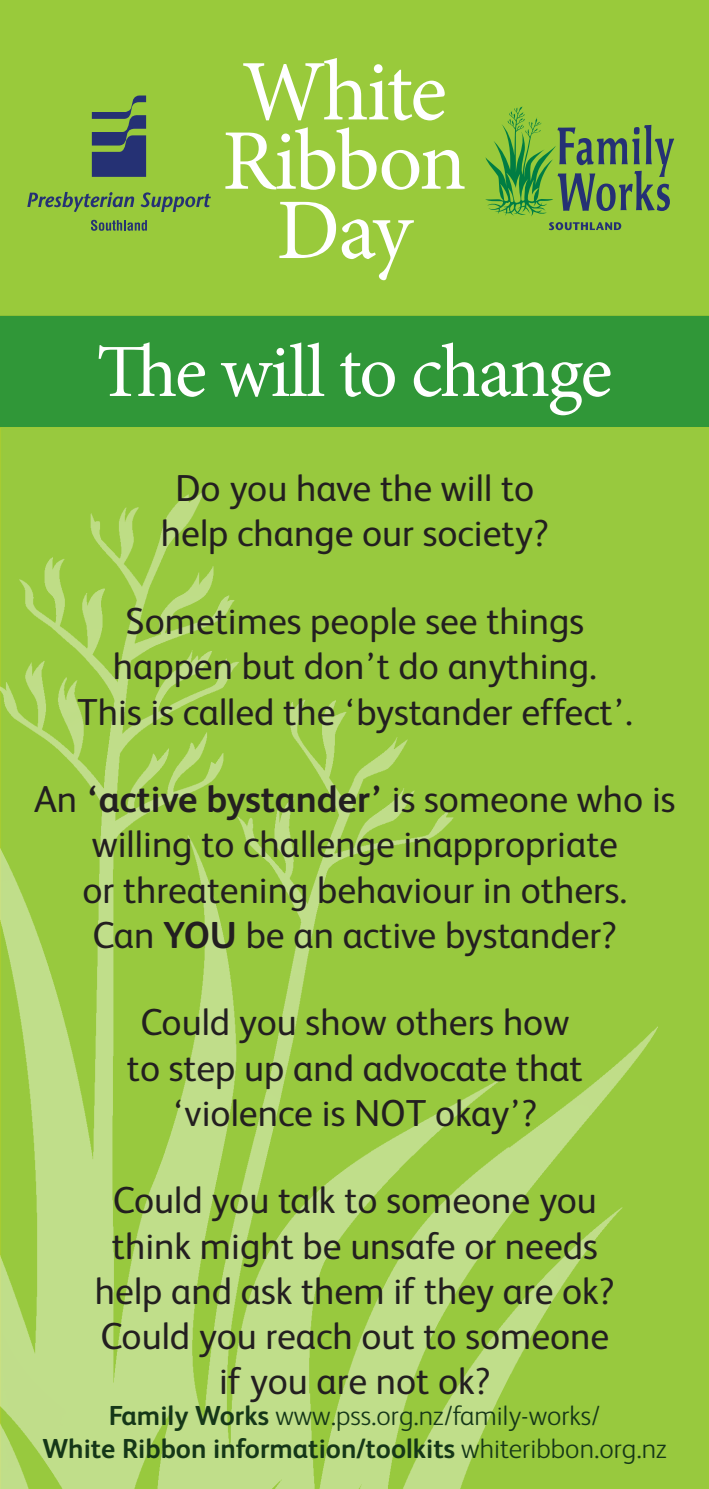
<style>
.page{position:relative;width:709px;height:1489px;background:#fff}
.page>*{position:absolute;margin:0;border:0;box-sizing:border-box;transform-origin:0 0}
.Title_24pt{font:86.25px/69.2px "Minion Pro";letter-spacing:-.03em;color:#fff}
.Title_24pt-2{font:75.25px "Minion Pro";letter-spacing:-.03em;color:#fff}
.t1{font:37.5px/45.2px "FS Albert";color:#231f20;text-align:center}
.t2{font:700 27.5px "FS Albert";color:#153718}
.t3{font:300 27.5px "FS Albert";color:#153718}
.s1{font-weight:700}
.s2{font-weight:300}
</style>
<div class="page">
<div style="left:0;top:315px;width:709px;height:112px;background:#309738"></div>
<div style="left:0;top:0;width:709px;height:315px;background:#99ca3b"></div>
<svg style="left:485px;top:106px;width:189px;height:110px;background:#78aa44"></svg>
<svg style="left:549px;top:222px;width:72px;height:8px"></svg>
<svg style="left:91px;top:220px;width:56px;height:11px"></svg>
<svg style="left:27px;top:192px;width:107px;height:20px;background:#769d4b"></svg>
<svg style="left:141px;top:192px;width:70px;height:20px"></svg>
<svg style="left:92px;top:95px;width:54px;height:82px;background:#516b5e"></svg>
<div style="left:2px;top:428px;width:706px;height:1059px;background:#98c93e"></div>
<img style="left:0;top:491px;width:657px;height:997px">
<p class="Title_24pt" style="left:222px;top:58px;width:246px">White<br>Ribbon</p>
<p class="Title_24pt" style="left:276px;top:196px;width:137px">Day</p>
<p class="Title_24pt-2" style="left:97px;top:321px;width:517px">The will to change</p>
<p class="t1" style="left:161px;top:464px;width:389px">Do you have the will to help change our society?</p>
<p class="t1" style="left:77px;top:596px;width:557px">Sometimes people see things happen but don’t do anything.<br>This is called the ‘bystander effect’.</p>
<p class="t1" style="left:34px;top:774px;width:643px">An <span class="s1">‘active bystander’</span> is someone who is willing to challenge inappropriate<br>or threatening behaviour in others.<br>Can <span class="s1">YOU</span> be an active bystander?</p>
<p class="t1" style="left:127px;top:997px;width:457px">Could you show others how to step up and advocate that ‘violence is NOT okay’?</p>
<p class="t1" style="left:95px;top:1175px;width:521px">Could you talk to someone you think might be unsafe or needs help and ask them if they are ok?<br>Could you reach out to someone if you are not ok?</p>
<p class="t3" style="left:109px;top:1397px;width:493px"><span class="s1">Family Works</span> www.pss.org.nz/family-works/</p>
<p class="t2" style="left:42px;top:1429px;width:625px">White Ribbon information/toolkits <span class="s2">whiteribbon.org.nz</span></p>
</div>
